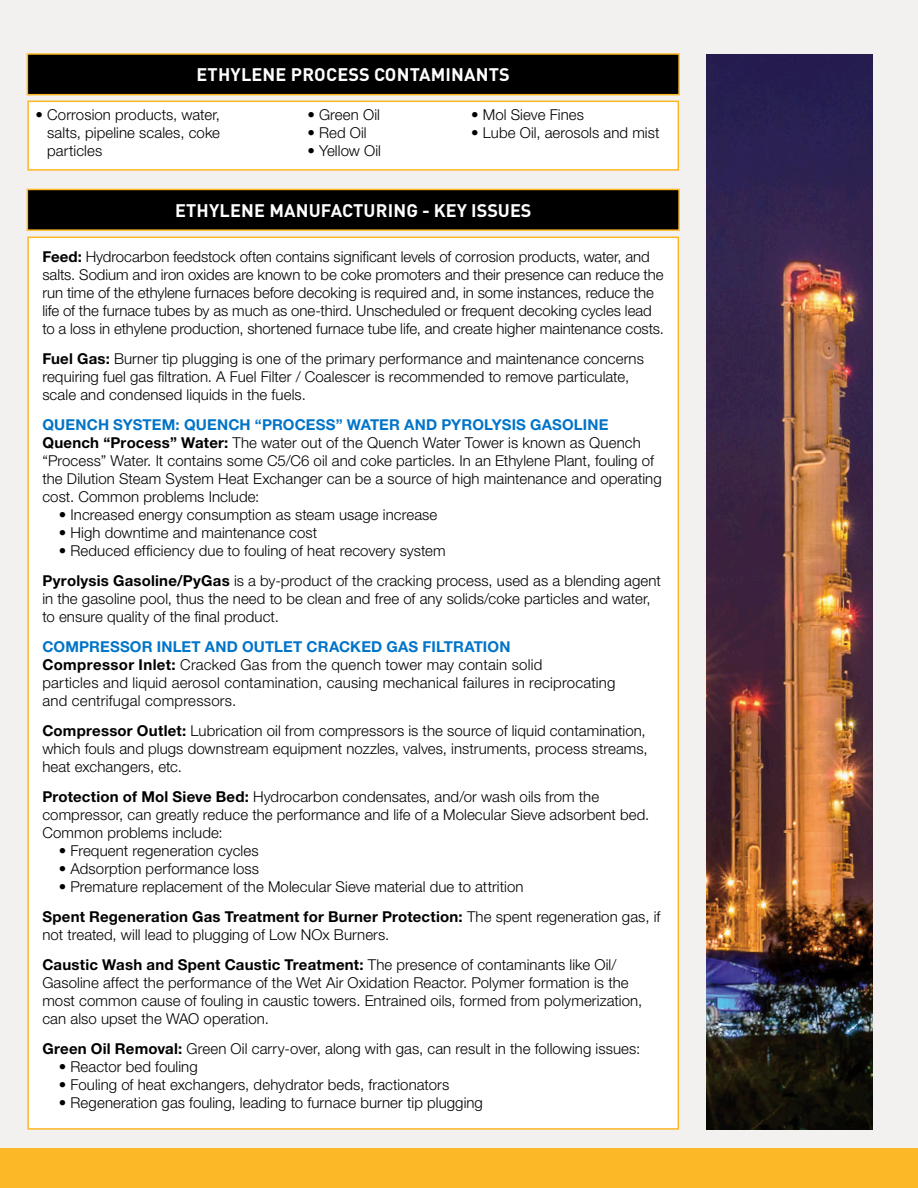
<style>
.page{position:relative;width:918px;height:1188px;background:#fff}
.page>*{position:absolute;margin:0;border:0;box-sizing:border-box;transform-origin:0 0}
.t1{font:700 18px "DINOT";letter-spacing:.01em;color:#fff}
.t2{font:300 15px/18px "Helvetica Neue LT Std";letter-spacing:.005em;color:#000}
.t3{font:700 15px "Helvetica Neue LT Std";letter-spacing:.01em;color:#0074c8}
.s1{font-weight:700}
</style>
<div class="page">
<div style="left:0;top:1148px;width:918px;height:40px;background:#fcb826"></div>
<div style="left:0;top:0;width:918px;height:1148px;background:#f2f1f0"></div>
<div style="left:28px;top:237px;width:650px;height:892px;background:#fff"></div>
<div style="left:27px;top:189px;width:652px;height:41px;background:#000"></div>
<div style="left:27px;top:189px;width:653px;height:42px;border:2px solid #ffb726"></div>
<div style="left:28px;top:101px;width:650px;height:69px;background:#fff"></div>
<div style="left:27px;top:101px;width:652px;height:70px;border:2px solid #ffb726"></div>
<div style="left:27px;top:54px;width:652px;height:41px;background:#000"></div>
<div style="left:27px;top:53px;width:653px;height:42px;border:2px solid #ffb726"></div>
<img style="left:706px;top:55px;width:167px;height:1075px">
<p class="t1" style="left:197px;top:62px;width:315px">ETHYLENE PROCESS CONTAMINANTS</p>
<p class="t2" style="left:47px;top:105px;width:174px;text-align:justify;text-indent:-12px">• Corrosion products, water, salts, pipeline scales, coke particles</p>
<p class="t2" style="left:307px;top:105px;width:74px">• Green Oil</p>
<p class="t2" style="left:307px;top:123px;width:61px">• Red Oil</p>
<p class="t2" style="left:307px;top:141px;width:75px">• Yellow Oil</p>
<p class="t2" style="left:471px;top:105px;width:114px">• Mol Sieve Fines</p>
<p class="t2" style="left:471px;top:123px;width:190px">• Lube Oil, aerosols and mist</p>
<p class="t1" style="left:175px;top:198px;width:358px">ETHYLENE MANUFACTURING - KEY ISSUES</p>
<p class="t2" style="left:42px;top:248px;width:623px"><span class="s1">Feed:</span> Hydrocarbon feedstock often contains significant levels of corrosion products, water, and salts. Sodium and iron oxides are known to be coke promoters and their presence can reduce the run time of the ethylene furnaces before decoking is required and, in some instances, reduce the life of the furnace tubes by as much as one-third. Unscheduled or frequent decoking cycles lead to a loss in ethylene production, shortened furnace tube life, and create higher maintenance costs.</p>
<p class="t2" style="left:42px;top:350px;width:603px"><span class="s1">Fuel Gas:</span> Burner tip plugging is one of the primary performance and maintenance concerns requiring fuel gas filtration. A Fuel Filter / Coalescer is recommended to remove particulate, scale and condensed liquids in the fuels.</p>
<p class="t3" style="left:42px;top:416px;width:568px">QUENCH SYSTEM: QUENCH “PROCESS” WATER AND PYROLYSIS GASOLINE</p>
<p class="t2" style="left:42px;top:434px;width:621px"><span class="s1">Quench “Process” Water:</span> The water out of the Quench Water Tower is known as Quench “Process” Water. It contains some C5/C6 oil and coke particles. In an Ethylene Plant, fouling of the Dilution Steam System Heat Exchanger can be a source of high maintenance and operating cost. Common problems Include:</p>
<p class="t2" style="left:59px;top:506px;width:380px">• Increased energy consumption as steam usage increase</p>
<p class="t2" style="left:59px;top:524px;width:260px">• High downtime and maintenance cost</p>
<p class="t2" style="left:59px;top:542px;width:388px">• Reduced efficiency due to fouling of heat recovery system</p>
<p class="t2" style="left:42px;top:572px;width:620px"><span class="s1">Pyrolysis Gasoline/PyGas</span> is a by-product of the cracking process, used as a blending agent in the gasoline pool, thus the need to be clean and free of any solids/coke particles and water, to ensure quality of the final product.</p>
<p class="t3" style="left:42px;top:638px;width:470px">COMPRESSOR INLET AND OUTLET CRACKED GAS FILTRATION</p>
<p class="t2" style="left:42px;top:656px;width:575px"><span class="s1">Compressor Inlet:</span> Cracked Gas from the quench tower may contain solid<br>particles and liquid aerosol contamination, causing mechanical failures in reciprocating and centrifugal compressors.</p>
<p class="t2" style="left:42px;top:722px;width:607px"><span class="s1">Compressor Outlet:</span> Lubrication oil from compressors is the source of liquid contamination, which fouls and plugs downstream equipment nozzles, valves, instruments, process streams, heat exchangers, etc.</p>
<p class="t2" style="left:42px;top:788px;width:608px"><span class="s1">Protection of Mol Sieve Bed:</span> Hydrocarbon condensates, and/or wash oils from the compressor, can greatly reduce the performance and life of a Molecular Sieve adsorbent bed.<br>Common problems include:</p>
<p class="t2" style="left:59px;top:842px;width:201px">• Frequent regeneration cycles</p>
<p class="t2" style="left:59px;top:860px;width:202px">• Adsorption performance loss</p>
<p class="t2" style="left:59px;top:878px;width:466px">• Premature replacement of the Molecular Sieve material due to attrition</p>
<p class="t2" style="left:42px;top:908px;width:620px"><span class="s1">Spent Regeneration Gas Treatment for Burner Protection:</span> The spent regeneration gas, if not treated, will lead to plugging of Low NOx Burners.</p>
<p class="t2" style="left:42px;top:956px;width:601px"><span class="s1">Caustic Wash and Spent Caustic Treatment:</span> The presence of contaminants like Oil/ Gasoline affect the performance of the Wet Air Oxidation Reactor. Polymer formation is the most common cause of fouling in caustic towers. Entrained oils, formed from polymerization, can also upset the WAO operation.</p>
<p class="t2" style="left:42px;top:1040px;width:599px"><span class="s1">Green Oil Removal:</span> Green Oil carry-over, along with gas, can result in the following issues:</p>
<p class="t2" style="left:59px;top:1058px;width:140px">• Reactor bed fouling</p>
<p class="t2" style="left:59px;top:1076px;width:392px">• Fouling of heat exchangers, dehydrator beds, fractionators</p>
<p class="t2" style="left:59px;top:1094px;width:426px">• Regeneration gas fouling, leading to furnace burner tip plugging</p>
</div>
